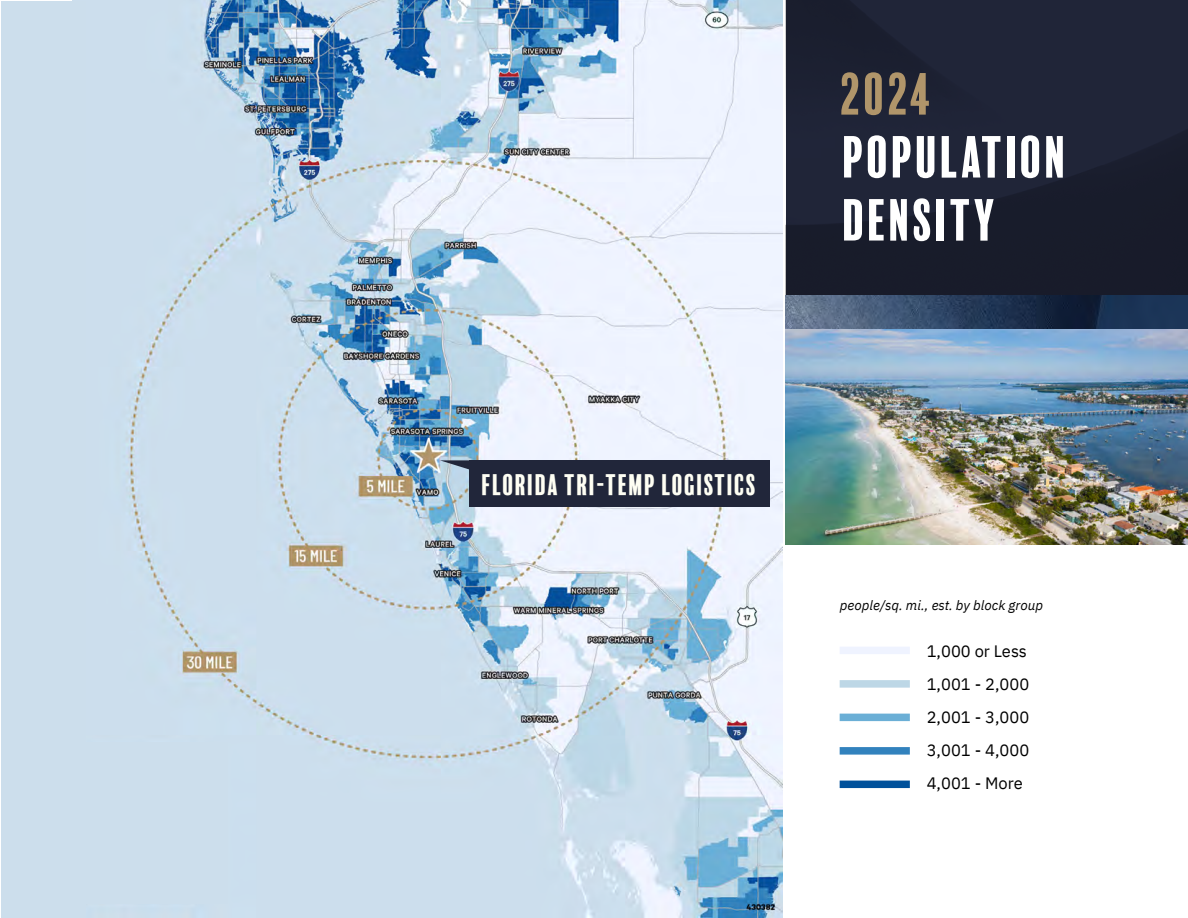
<style>
.page{position:relative;width:1188px;height:918px;background:#fff}
.page>*{position:absolute;margin:0;border:0;box-sizing:border-box;transform-origin:0 0}
.t1{font:54px/63px "Balboa Plus Fill";color:#fff}
.t2{font:54px "Balboa Plus Fill";color:#b0956a}
.t3{font:27.3px "Balboa Plus Fill";color:#fefef3}
.t4{font:16.5px/33px "IBM Plex Sans";color:#000}
.t5{font:italic 13.5px "IBM Plex Sans";color:#000}
</style>
<div class="page">
<img style="left:72px;top:0;width:711px;height:918px">
<img style="left:786px;top:0;width:402px;height:545px">
<svg style="left:786px;top:296px;width:402px;height:34px;background:#324765"></svg>
<div style="left:840px;top:647px;width:70px;height:7px;background:#eff3ff"></div>
<div style="left:840px;top:680px;width:70px;height:8px;background:#bdd7e6"></div>
<div style="left:840px;top:714px;width:70px;height:7px;background:#6bafd6"></div>
<div style="left:840px;top:747px;width:70px;height:8px;background:#3282bd"></div>
<div style="left:840px;top:781px;width:70px;height:7px;background:#00519b"></div>
<div style="left:469px;top:460px;width:301px;height:47px;background:#21263a"></div>
<svg style="left:440px;top:460px;width:29px;height:11px"></svg>
<div style="left:1px;top:1px;width:85px;height:916px;background:#ccdeec"></div>
<div style="left:70px;top:742px;width:158px;height:162px;background:#ccdeec"></div>
<h1 class="t2" style="left:840px;top:64px;width:95px">2024</h1>
<h1 class="t1" style="left:842px;top:126px;width:228px">POPULATION<br>DENSITY</h1>
<h2 class="t3" style="left:481px;top:469px;width:277px">FLORIDA TRI-TEMP LOGISTICS</h2>
<p class="t5" style="left:840px;top:595px;width:205px">people/sq. mi., est. by block group</p>
<p class="t4" style="left:927px;top:634px;width:104px">1,000 or Less<br>1,001 - 2,000<br>2,001 - 3,000<br>3,001 - 4,000<br>4,001 - More</p>
</div>
